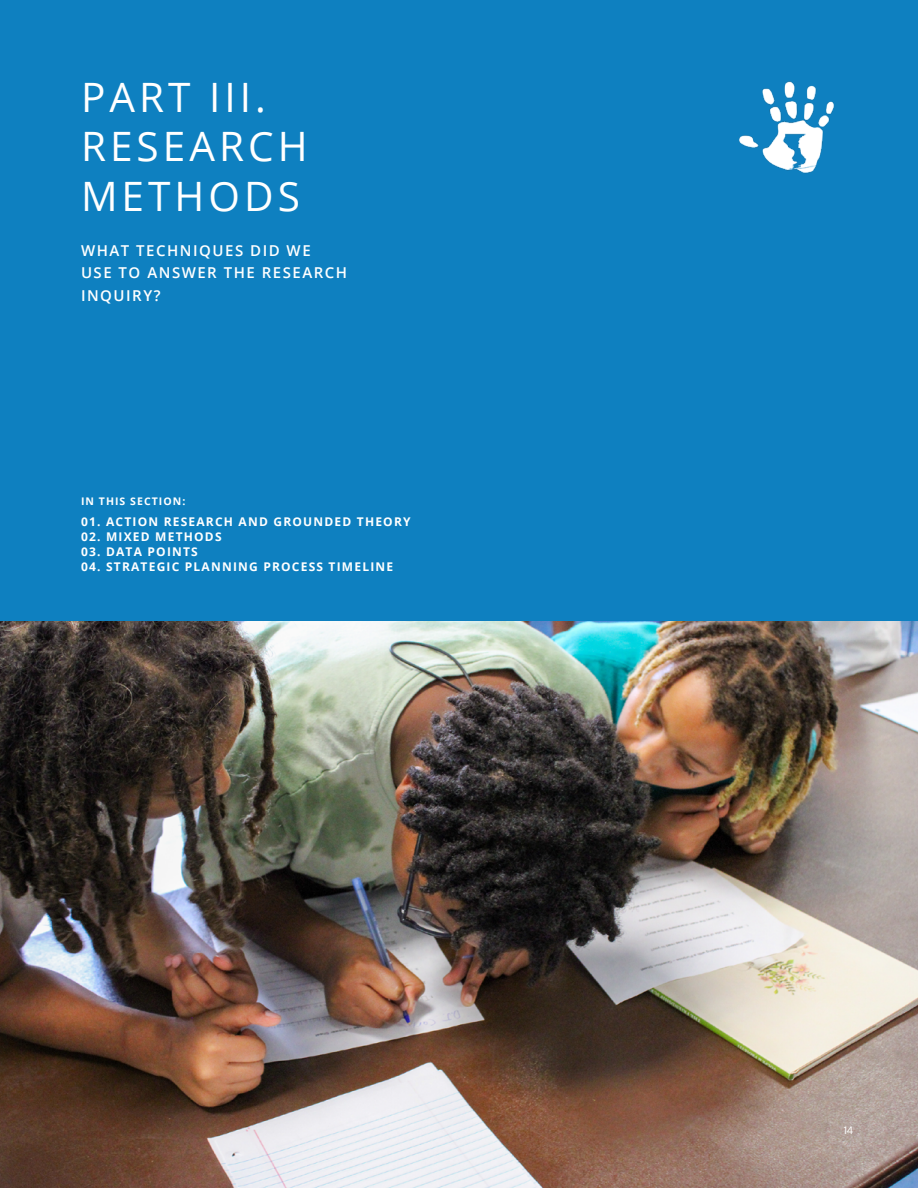
<style>
.page{position:relative;width:918px;height:1188px;background:#fff}
.page>*{position:absolute;margin:0;border:0;box-sizing:border-box;transform-origin:0 0}
.t1{font:40.5px/49.5px "Open Sans";letter-spacing:.1em;color:#fff}
.t2{font:600 15px/22.5px "Open Sans";letter-spacing:.1em;color:#fff}
.t3{font:700 12px "Open Sans";letter-spacing:.1em;color:#fff}
.t4{font:700 10.5px "Open Sans";letter-spacing:.1em;color:#fff}
.t5{font:10.5px "DM Sans";color:#fff}
</style>
<div class="page">
<img style="left:0;top:621px;width:918px;height:567px">
<div style="left:0;top:0;width:918px;height:621px;background:#0e80c0"></div>
<img style="left:739px;top:81px;width:95px;height:92px">
<h1 class="t1" style="left:81px;top:72px;width:228px">PART III.<br>RESEARCH<br>METHODS</h1>
<p class="t2" style="left:81px;top:239px;width:268px">WHAT TECHNIQUES DID WE<br>USE TO ANSWER THE RESEARCH<br>INQUIRY?</p>
<p class="t4" style="left:81px;top:494px;width:106px">IN THIS SECTION:</p>
<p class="t3" style="left:81px;top:513px;width:331px">01. ACTION RESEARCH AND GROUNDED THEORY</p>
<p class="t3" style="left:81px;top:528px;width:142px">02. MIXED METHODS</p>
<p class="t3" style="left:81px;top:543px;width:118px">03. DATA POINTS</p>
<p class="t3" style="left:81px;top:558px;width:314px">04. STRATEGIC PLANNING PROCESS TIMELINE</p>
<p class="t5" style="left:844px;top:1123px;width:11px">14</p>
</div>
